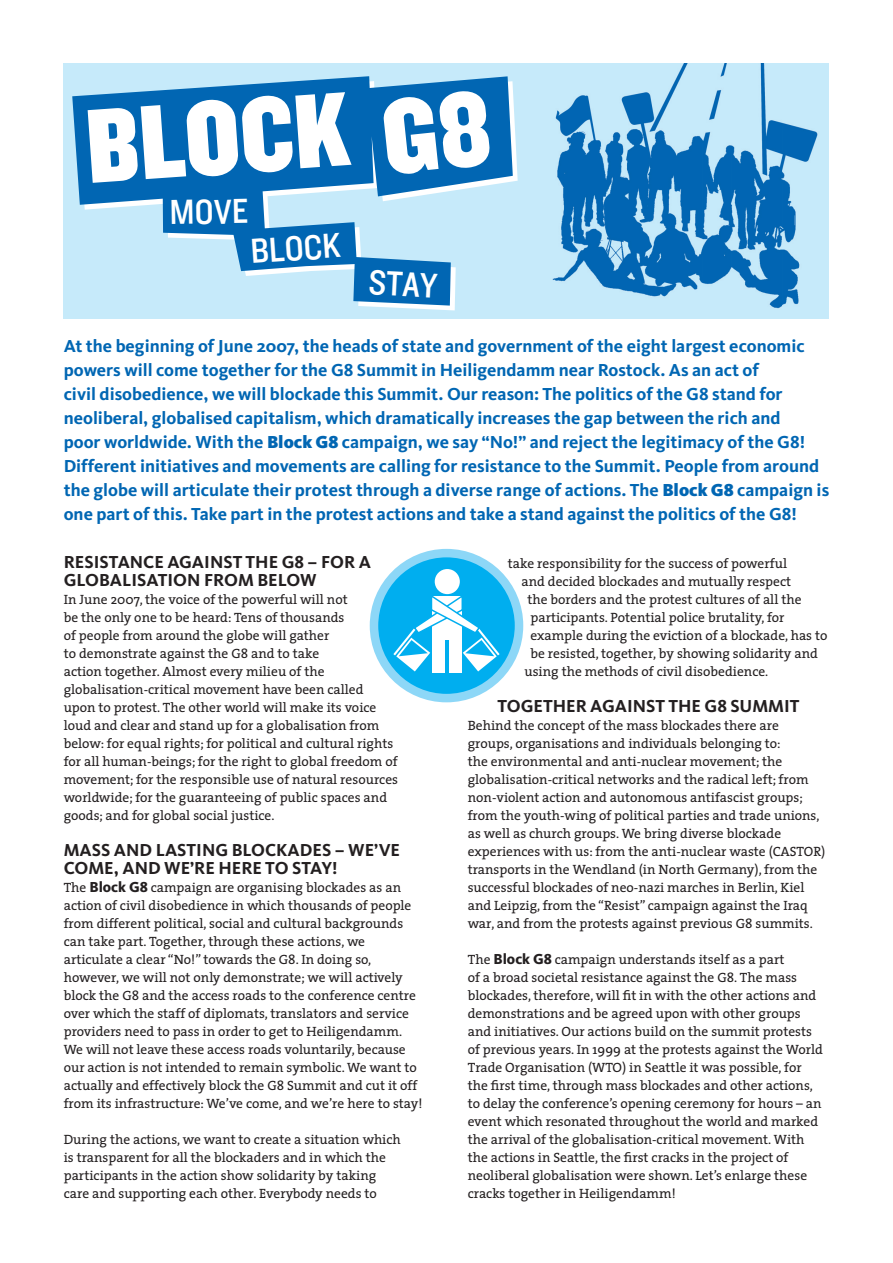
<style>
.page{position:relative;width:893px;height:1263px;background:#fff}
.page>*{position:absolute;margin:0;border:0;box-sizing:border-box;transform-origin:0 0}
.t1{font:109.35px "Knockout HTF70 Full Welterwt";color:#fff}
.t2{font:36px "Knockout HTF30 Junior Welterwt";color:#fff}
.t3{font:700 18px/24px "Kievit";color:#0166b3}
.t4{font:700 18px/18px "Kievit";color:#231f20}
.t5{font:13.5px/18px "The Serif";color:#231f20}
.s1{font-weight:900}
.s2{font-family:"Kievit";font-weight:800;font-size:15px}
</style>
<div class="page">
<div style="left:64px;top:64px;width:765px;height:255px;background:#c6eafa"></div>
<img style="left:552px;top:64px;width:266px;height:245px">
<svg style="left:363px;top:95px;width:155px;height:215px"></svg>
<svg style="left:72px;top:76px;width:441px;height:230px;fill:#0166b3"></svg>
<svg style="left:374px;top:553px;width:145px;height:145px;background:#17b4f0"></svg>
<div style="left:432px;top:639px;width:12px;height:34px;background:#fff"></div>
<div style="left:449px;top:639px;width:12px;height:34px;background:#fff"></div>
<div style="left:435px;top:569px;width:25px;height:25px;background:#fff;border-radius:50%"></div>
<svg style="left:393px;top:594px;width:107px;height:77px"></svg>
<div style="left:370px;top:549px;width:153px;height:153px;border:9px solid #8dd7f7;border-radius:50%"></div>
<div style="left:382px;top:89px;width:109px;height:87px;background:#0166b3"></div>
<h1 class="t1" style="left:82px;top:90px;width:265px;rotate:-4deg">BLOCK</h1>
<h2 class="t2" style="left:169px;top:200px;width:80px;rotate:-1deg">MOVE</h2>
<h2 class="t2" style="left:250px;top:239px;width:92px;rotate:-4deg">BLOCK</h2>
<h2 class="t2" style="left:369px;top:270px;width:70px;rotate:3deg">STAY</h2>
<p class="t3" style="left:64px;top:336px;width:767px">At the beginning of June 2007, the heads of state and government of the eight largest economic powers will come together for the G8 Summit in Heiligendamm near Rostock. As an act of<br>civil disobedience, we will blockade this Summit. Our reason: The politics of the G8 stand for neoliberal, globalised capitalism, which dramatically increases the gap between the rich and<br>poor worldwide. With the <span class="s1">Block G8</span> campaign, we say “No!” and reject the legitimacy of the G8!<br>Different initiatives and movements are calling for resistance to the Summit. People from around the globe will articulate their protest through a diverse range of actions. The <span class="s1">Block G8</span> campaign is one part of this. Take part in the protest actions and take a stand against the politics of the G8!</p>
<h3 class="t4" style="left:64px;top:555px;width:309px">RESISTANCE AGAINST THE G8 – FOR A<br>GLOBALISATION FROM BELOW</h3>
<p class="t5" style="left:64px;top:591px;width:336px">In June 2007, the voice of the powerful will not<br>be the only one to be heard: Tens of thousands<br>of people from around the globe will gather<br>to demonstrate against the G8 and to take<br>action together. Almost every milieu of the globalisation-critical movement have been called upon to protest. The other world will make its voice loud and clear and stand up for a globalisation from below: for equal rights; for political and cultural rights for all human-beings; for the right to global freedom of movement; for the responsible use of natural resources worldwide; for the guaranteeing of public spaces and goods; and for global social justice.</p>
<h3 class="t4" style="left:64px;top:843px;width:338px">MASS AND LASTING BLOCKADES – WE’VE<br>COME, AND WE’RE HERE TO STAY!</h3>
<p class="t5" style="left:64px;top:879px;width:360px">The <span class="s2">Block G8</span> campaign are organising blockades as an action of civil disobedience in which thousands of people from different political, social and cultural backgrounds can take part. Together, through these actions, we articulate a clear “No!” towards the G8. In doing so, however, we will not only demonstrate; we will actively block the G8 and the access roads to the conference centre over which the staff of diplomats, translators and service providers need to pass in order to get to Heiligendamm.<br>We will not leave these access roads voluntarily, because our action is not intended to remain symbolic. We want to actually and effectively block the G8 Summit and cut it off from its infrastructure: We’ve come, and we’re here to stay!</p>
<p class="t5" style="left:64px;top:1131px;width:339px">During the actions, we want to create a situation which is transparent for all the blockaders and in which the participants in the action show solidarity by taking care and supporting each other. Everybody needs to</p>
<p class="t5" style="left:508px;top:555px;width:281px">take responsibility for the success of powerful</p>
<p class="t5" style="left:521px;top:573px;width:271px">and decided blockades and mutually respect</p>
<p class="t5" style="left:527px;top:591px;width:276px">the borders and the protest cultures of all the</p>
<p class="t5" style="left:530px;top:609px;width:256px">participants. Potential police brutality, for</p>
<p class="t5" style="left:530px;top:627px;width:299px">example during the eviction of a blockade, has to</p>
<p class="t5" style="left:530px;top:645px;width:289px">be resisted, together, by showing solidarity and</p>
<p class="t5" style="left:524px;top:663px;width:245px">using the methods of civil disobedience.</p>
<h3 class="t4" style="left:497px;top:699px;width:304px">TOGETHER AGAINST THE G8 SUMMIT</h3>
<p class="t5" style="left:468px;top:717px;width:359px">Behind the concept of the mass blockades there are groups, organisations and individuals belonging to:<br>the environmental and anti-nuclear movement; the globalisation-critical networks and the radical left; from non-violent action and autonomous antifascist groups; from the youth-wing of political parties and trade unions, as well as church groups. We bring diverse blockade experiences with us: from the anti-nuclear waste (CASTOR) transports in the Wendland (in North Germany), from the successful blockades of neo-nazi marches in Berlin, Kiel and Leipzig, from the “Resist” campaign against the Iraq war, and from the protests against previous G8 summits.</p>
<p class="t5" style="left:468px;top:951px;width:357px">The <span class="s2">Block G8</span> campaign understands itself as a part<br>of a broad societal resistance against the G8. The mass blockades, therefore, will fit in with the other actions and demonstrations and be agreed upon with other groups and initiatives. Our actions build on the summit protests of previous years. In 1999 at the protests against the World Trade Organisation (WTO) in Seattle it was possible, for the first time, through mass blockades and other actions, to delay the conference’s opening ceremony for hours – an event which resonated throughout the world and marked the arrival of the globalisation-critical movement. With the actions in Seattle, the first cracks in the project of neoliberal globalisation were shown. Let’s enlarge these cracks together in Heiligendamm!</p>
</div>
